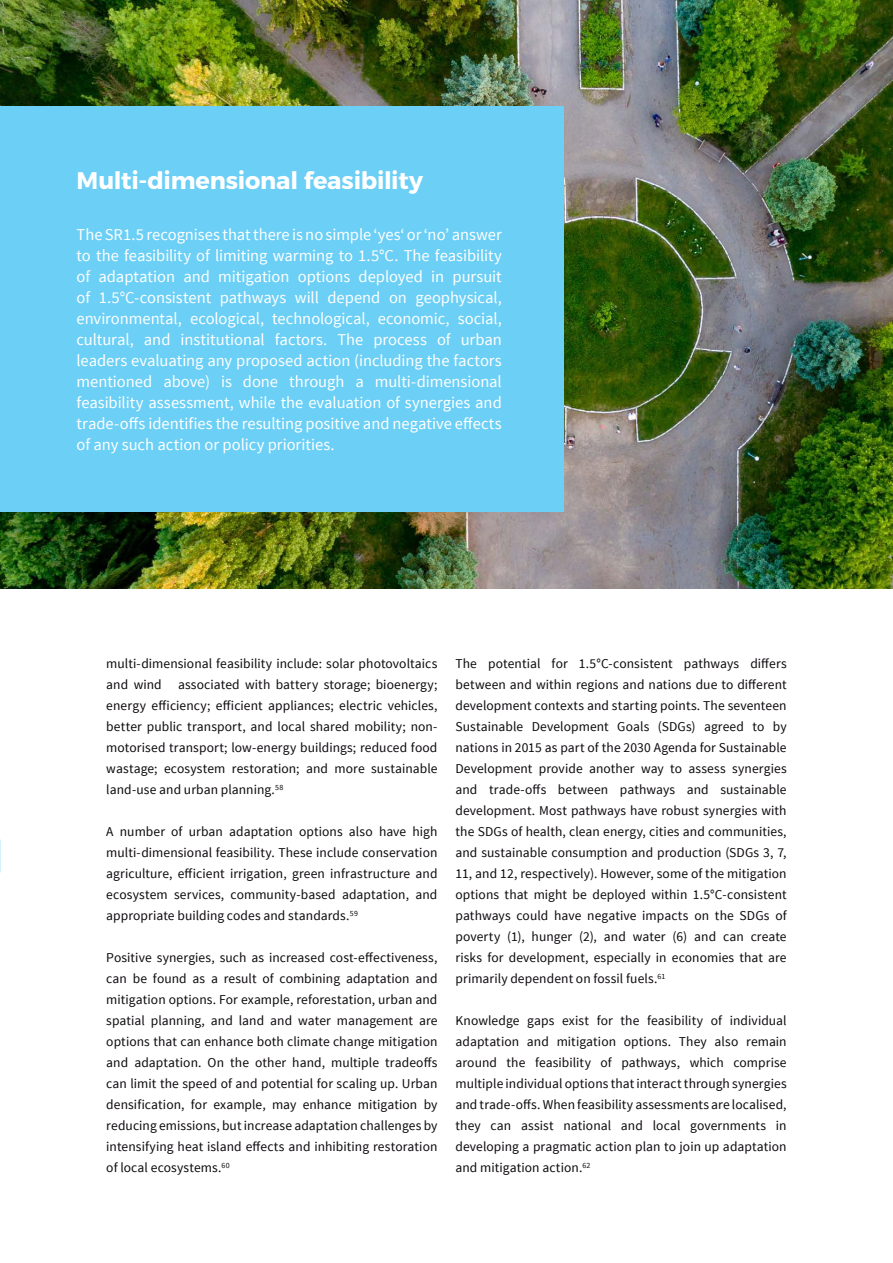
<style>
.page{position:relative;width:893px;height:1263px;background:#fff}
.page>*{position:absolute;margin:0;border:0;box-sizing:border-box;transform-origin:0 0}
.t1{font:700 24px "Montserrat";letter-spacing:-.01em;color:#fff}
.t2{font:16.5px/21px "Source Sans Pro";color:#fff;text-align:justify}
.t3{font:13.5px/21px "Source Sans Pro";letter-spacing:.005em;color:#0d090d;text-align:justify}
</style>
<div class="page">
<img style="left:1px;top:0;width:892px;height:588px">
<img style="left:0;top:0;width:1px;height:740px">
<svg style="left:0;top:839px;width:1px;height:33px"></svg>
<div style="left:0;top:106px;width:564px;height:406px;background:#6bcff6"></div>
<h1 class="t1" style="left:77px;top:166px;width:348px">Multi-dimensional feasibility</h1>
<p class="t2" style="left:77px;top:224px;width:427px">The SR1.5 recognises that there is no simple ‘yes‘ or ‘no’ answer to the feasibility of limiting warming to 1.5°C. The feasibility of adaptation and mitigation options deployed in pursuit of 1.5°C-consistent pathways will depend on geophysical, environmental, ecological, technological, economic, social, cultural, and institutional factors. The process of urban leaders evaluating any proposed action (including the factors mentioned above) is done through a multi-dimensional feasibility assessment, while the evaluation of synergies and trade-offs identifies the resulting positive and negative effects of any such action or policy priorities.</p>
<p class="t3" style="left:106px;top:653px;width:333px">multi-dimensional feasibility include: solar photovoltaics and wind associated with battery storage; bioenergy; energy efficiency; efficient appliances; electric vehicles, better public transport, and local shared mobility; non&shy;motorised transport; low-energy buildings; reduced food wastage; ecosystem restoration; and more sustainable land-use and urban planning.<sup>58</sup></p>
<p class="t3" style="left:106px;top:821px;width:333px">A number of urban adaptation options also have high multi-dimensional feasibility. These include conservation agriculture, efficient irrigation, green infrastructure and ecosystem services, community-based adaptation, and appropriate building codes and standards.<sup>59</sup></p>
<p class="t3" style="left:106px;top:947px;width:333px">Positive synergies, such as increased cost-effectiveness, can be found as a result of combining adaptation and mitigation options. For example, reforestation, urban and spatial planning, and land and water management are options that can enhance both climate change mitigation and adaptation. On the other hand, multiple tradeoffs can limit the speed of and potential for scaling up. Urban densification, for example, may enhance mitigation by reducing emissions, but increase adaptation challenges by intensifying heat island effects and inhibiting restoration of local ecosystems.<sup>60</sup></p>
<p class="t3" style="left:455px;top:653px;width:333px">The potential for 1.5°C-consistent pathways differs between and within regions and nations due to different development contexts and starting points. The seventeen Sustainable Development Goals (SDGs) agreed to by nations in 2015 as part of the 2030 Agenda for Sustainable Development provide another way to assess synergies and trade-offs between pathways and sustainable development. Most pathways have robust synergies with the SDGs of health, clean energy, cities and communities, and sustainable consumption and production (SDGs 3, 7, 11, and 12, respectively). However, some of the mitigation options that might be deployed within 1.5°C-consistent pathways could have negative impacts on the SDGs of poverty (1), hunger (2), and water (6) and can create risks for development, especially in economies that are primarily dependent on fossil fuels.<sup>61</sup></p>
<p class="t3" style="left:455px;top:1010px;width:333px">Knowledge gaps exist for the feasibility of individual adaptation and mitigation options. They also remain around the feasibility of pathways, which comprise multiple individual options that interact through synergies and trade-offs. When feasibility assessments are localised, they can assist national and local governments in developing a pragmatic action plan to join up adaptation and mitigation action.<sup>62</sup></p>
</div>
